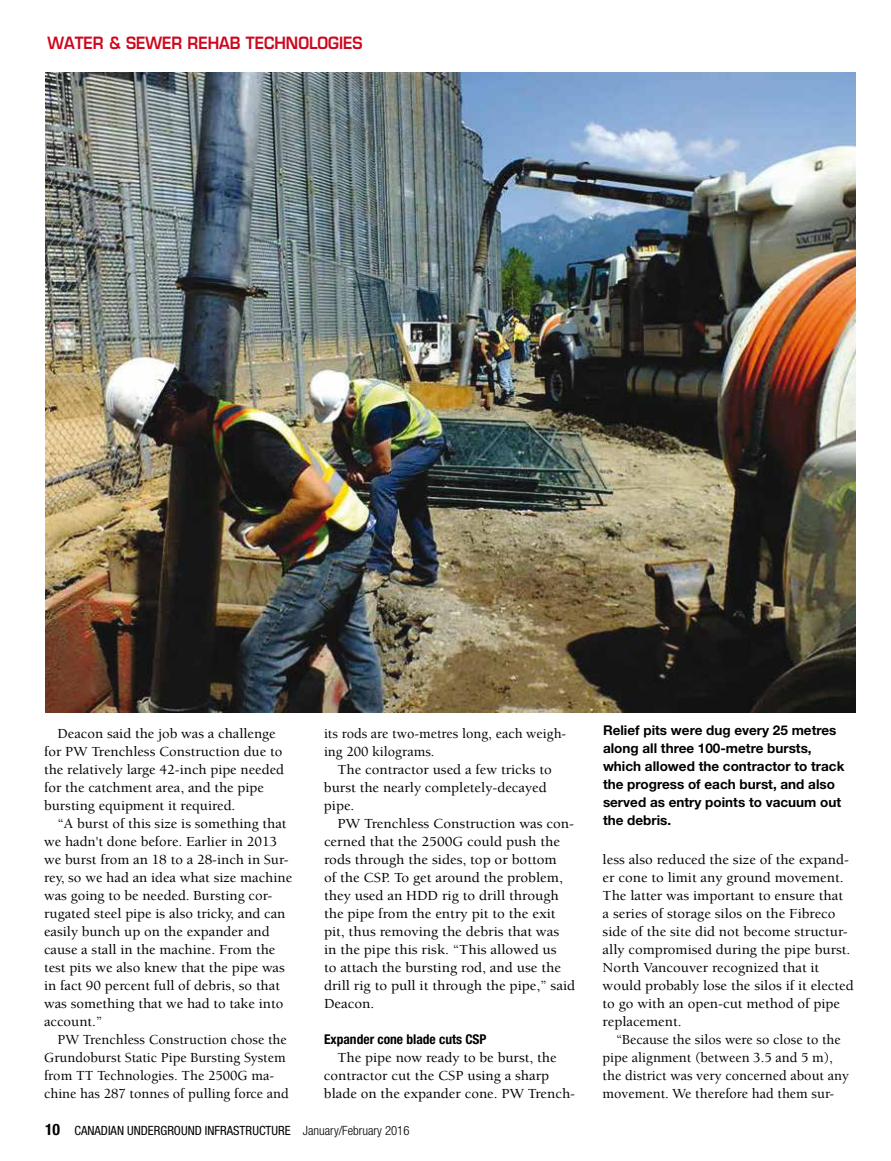
<style>
.page{position:relative;width:891px;height:1161px;background:#fff}
.page>*{position:absolute;margin:0;border:0;box-sizing:border-box;transform-origin:0 0}
.t1{font:16.5px "Square 721 Dm";color:#cd071e;scale:.91 1}
.t2{font:500 14.25px/18px "Berkeley";color:#000}
.t3{font:500 14.25px/18px "Berkeley";color:#000;scale:1.04 1}
.t4{font:500 14.25px/18px "Berkeley";color:#000;scale:1.05 1}
.t5{font:700 13.5px/18px "Helvetica Neue";color:#000}
.t6{font:700 condensed 13.5px "Helvetica Neue";color:#000}
.t7{font:condensed 12.75px "Helvetica Neue";color:#000}
.s1{font-weight:700;font-size:15.75px}
.s2{font-weight:300}
</style>
<div class="page">
<img style="left:46px;top:73px;width:810px;height:640px">
<p class="t1" style="left:48px;top:33px;width:347px">WATER &amp; SEWER REHAB TECHNOLOGIES</p>
<p class="t2" style="left:44px;top:725px;width:242px;text-indent:14px">Deacon said the job was a challenge for PW Trenchless Construction due to the relatively large 42-inch pipe needed for the catchment area, and the pipe bursting equipment it required.</p>
<p class="t2" style="left:44px;top:815px;width:250px;text-indent:14px">“A burst of this size is something that we hadn't done before. Earlier in 2013 we burst from an 18 to a 28-inch in Sur&shy;rey, so we had an idea what size machine was going to be needed. Bursting cor&shy;rugated steel pipe is also tricky, and can easily bunch up on the expander and cause a stall in the machine. From the test pits we also knew that the pipe was in fact 90 percent full of debris, so that was something that we had to take into account.”</p>
<p class="t2" style="left:44px;top:1031px;width:246px;text-indent:13px">PW Trenchless Construction chose the Grundoburst Static Pipe Bursting System from TT Technologies. The 2500G ma&shy;chine has 287 tonnes of pulling force and</p>
<p class="t2" style="left:324px;top:725px;width:244px">its rods are two-metres long, each weigh&shy;ing 200 kilograms.</p>
<p class="t3" style="left:324px;top:761px;width:221px;text-indent:14px">The contractor used a few tricks to burst the nearly completely-decayed pipe.</p>
<p class="t4" style="left:324px;top:815px;width:241px;text-indent:14px">PW Trenchless Construction was con&shy;cerned that the 2500G could push the rods through the sides, top or bottom<br>of the CSP. To get around the problem, they used an HDD rig to drill through the pipe from the entry pit to the exit pit, thus removing the debris that was<br>in the pipe this risk. “This allowed us<br>to attach the bursting rod, and use the drill rig to pull it through the pipe,” said Deacon.</p>
<p class="t6" style="left:324px;top:1031px;width:164px">Expander cone blade cuts CSP</p>
<p class="t3" style="left:324px;top:1049px;width:243px;text-indent:14px">The pipe now ready to be burst, the contractor cut the CSP using a sharp blade on the expander cone. PW Trench-</p>
<p class="t7" style="left:45px;top:1123px;width:366px"><span class="s1">10</span> CANADIAN UNDERGROUND INFRASTRUCTURE <span class="s2">January/February 2016</span></p>
<p class="t5" style="left:603px;top:721px;width:243px">Relief pits were dug every 25 metres along all three 100-metre bursts, which allowed the contractor to track the progress of each burst, and also served as entry points to vacuum out the debris.</p>
<p class="t3" style="left:603px;top:851px;width:243px">less also reduced the size of the expand&shy;er cone to limit any ground movement.<br>The latter was important to ensure that<br>a series of storage silos on the Fibreco side of the site did not become structur&shy;ally compromised during the pipe burst.<br>North Vancouver recognized that it would probably lose the silos if it elected to go with an open-cut method of pipe replacement.</p>
<p class="t2" style="left:603px;top:1031px;width:248px;text-indent:13px">“Because the silos were so close to the pipe alignment (between 3.5 and 5 m), the district was very concerned about any movement. We therefore had them sur-</p>
</div>
